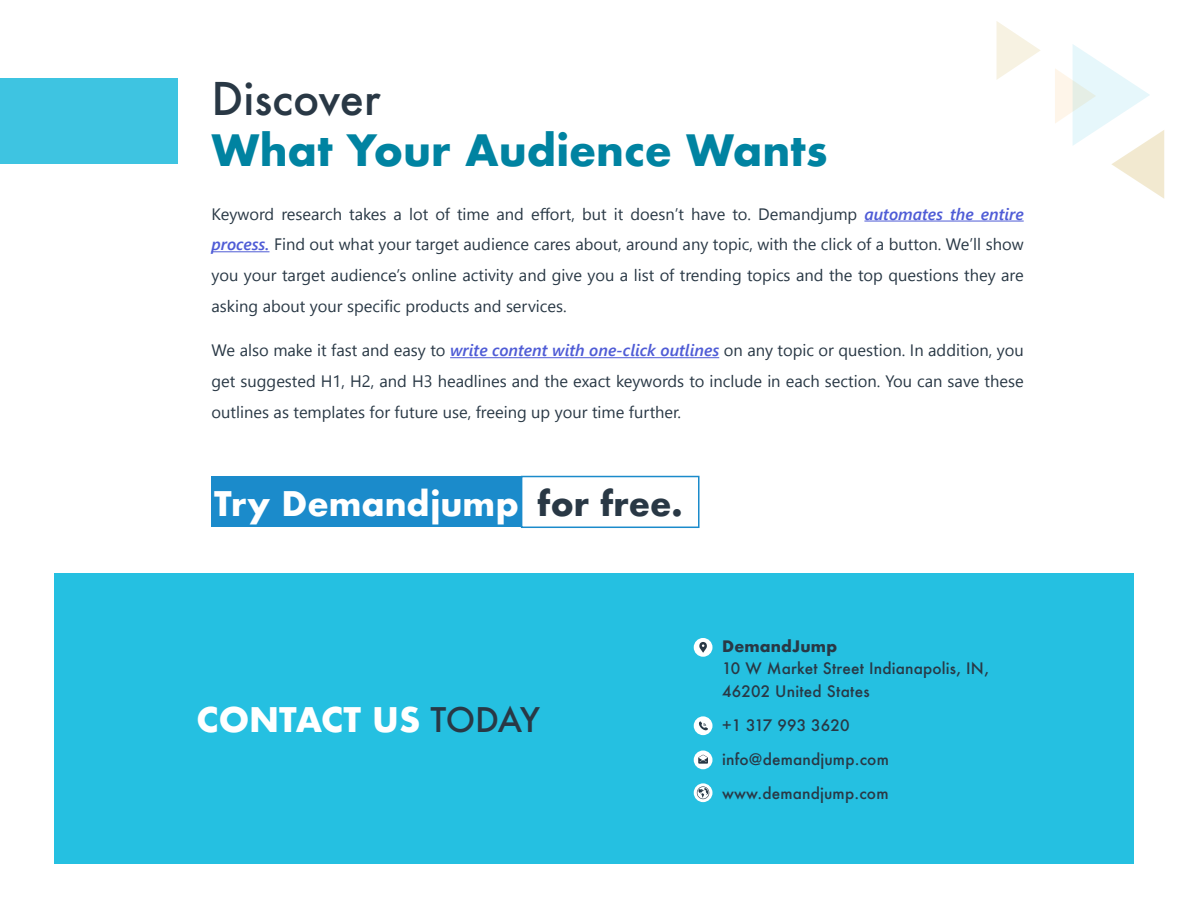
<style>
.page{position:relative;width:1188px;height:918px;background:#fff}
.page>*{position:absolute;margin:0;border:0;box-sizing:border-box;transform-origin:0 0}
.t1{font:500 43.8px "Futura";color:#293845}
.t2{font:700 42px "Futura";color:#0083a1}
.t3{font:700 33px "Futura";color:#fff}
.t4{font:700 33px "Futura";color:#293845}
.t5{font:16.5px/30.8px "Segoe UI";color:#293845;text-align:justify}
.t6{font:500 15.45px/22.5px "Futura";letter-spacing:.01em;color:#293845}
.s1{font-weight:600;font-style:italic;color:#4f5cd6}
.s2{font-weight:500;color:#293845}
.s3{font-weight:700}
</style>
<div class="page">
<svg style="left:997px;top:21px;width:43px;height:58px"></svg>
<svg style="left:1055px;top:44px;width:109px;height:155px"></svg>
<hr style="left:864px;top:221px;width:160px;height:1px;background:#4f5cd6">
<hr style="left:212px;top:251px;width:58px;height:1px;background:#4f5cd6">
<hr style="left:450px;top:357px;width:269px;height:1px;background:#4f5cd6">
<div style="left:0;top:79px;width:177px;height:85px;background:#3ec4e1"></div>
<div style="left:212px;top:477px;width:310px;height:50px;background:#1b8bcb"></div>
<div style="left:521px;top:476px;width:179px;height:52px;border:2px solid #1b8bcb"></div>
<div style="left:54px;top:573px;width:1080px;height:291px;background:#25c0e1"></div>
<div style="left:694px;top:716px;width:19px;height:19px;background:#fff;border-radius:50%"></div>
<div style="left:694px;top:638px;width:19px;height:19px;background:#fff;border-radius:50%"></div>
<div style="left:694px;top:751px;width:19px;height:18px;background:#fff;border-radius:50%"></div>
<svg style="left:694px;top:783px;width:19px;height:19px"></svg>
<svg style="left:698px;top:721px;width:10px;height:10px"></svg>
<svg style="left:698px;top:755px;width:10px;height:9px"></svg>
<svg style="left:697px;top:786px;width:12px;height:13px"></svg>
<svg style="left:699px;top:642px;width:8px;height:11px"></svg>
<p class="t1" style="left:212px;top:69px;width:170px">Discover</p>
<p class="t2" style="left:212px;top:120px;width:617px">What Your Audience Wants</p>
<p class="t5" style="left:212px;top:198px;width:814px">Keyword research takes a lot of time and effort, but it doesn’t have to. Demandjump <span class="s1">automates the entire process.</span> Find out what your target audience cares about, around any topic, with the click of a button. We’ll show you your target audience’s online activity and give you a list of trending topics and the top questions they are asking about your specific products and services.</p>
<p class="t5" style="left:212px;top:335px;width:814px">We also make it fast and easy to <span class="s1">write content with one-click outlines</span> on any topic or question. In addition, you get suggested H1, H2, and H3 headlines and the exact keywords to include in each section. You can save these outlines as templates for future use, freeing up your time further.</p>
<p class="t3" style="left:214px;top:479px;width:306px">Try Demandjump</p>
<p class="t4" style="left:538px;top:479px;width:147px">for free.</p>
<p class="t3" style="left:196px;top:696px;width:345px">CONTACT US <span class="s2">TODAY</span></p>
<p class="t6" style="left:722px;top:634px;width:269px"><span class="s3">DemandJump<br></span>10 W Market Street Indianapolis, IN,<br>46202 United States</p>
<p class="t6" style="left:722px;top:713px;width:129px">+1 317 993 3620</p>
<p class="t6" style="left:722px;top:747px;width:168px">info@demandjump.com</p>
<p class="t6" style="left:722px;top:782px;width:168px">www.demandjump.com</p>
</div>
